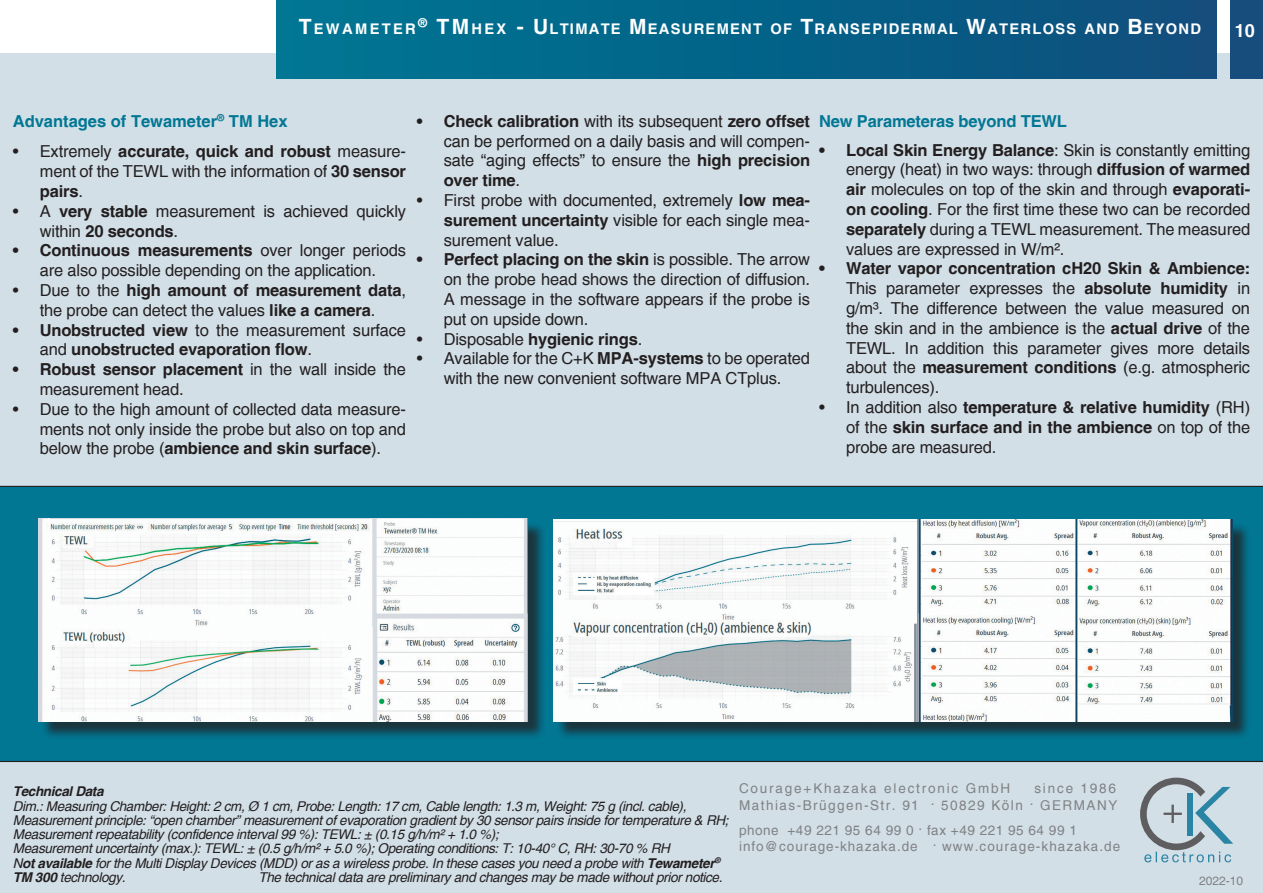
<style>
.page{position:relative;width:1263px;height:893px;background:#fff}
.page>*{position:absolute;margin:0;border:0;box-sizing:border-box;transform-origin:0 0}
.t1{font:700 18px "Helvetica";color:#fff}
.t2{font:16.5px/19.8px "Helvetica";letter-spacing:-.01em;color:#231f20;text-align:justify}
.t3{font:700 16.5px/19.8px "Helvetica";letter-spacing:-.01em;color:#231f20;text-align:justify}
.t4{font:700 16.5px "Helvetica";color:#017794}
.t5{font:700 14.7px "Helvetica";letter-spacing:.085em;color:#fff}
.t6{font:italic 13.5px/14.2px "Helvetica";letter-spacing:-.025em;color:#231f20}
.t7{font:13.5px/16.2px "Helvetica";letter-spacing:.07em;color:#808285}
.t8{font:13.5px/16.2px "Helvetica";letter-spacing:.11em;color:#808285;text-align:right}
.t9{font:13.5px "Helvetica";letter-spacing:.135em;color:#808285}
.t10{font:italic 700 13.5px "Helvetica";letter-spacing:-.025em;color:#231f20}
.t11{font:12px "Helvetica";color:#7d8184}
.s1{font-size:21px}
.s2{font-weight:700}
.s3{font-weight:400}
</style>
<div class="page">
<div style="left:0;top:53px;width:1263px;height:840px;background:#d2dfe7"></div>
<div style="left:276px;top:0;width:940px;height:79px;background:linear-gradient(to right,#007794,#0e4e7d)"></div>
<div style="left:1230px;top:0;width:33px;height:79px;background:#174d7d"></div>
<div style="left:0;top:486px;width:1263px;height:276px;background:#017794"></div>
<svg style="left:1140px;top:778px;width:93px;height:84px"></svg>
<div style="left:41px;top:521px;width:505px;height:219px;background:#231f20;opacity:.75"></div>
<img style="left:39px;top:519px;width:489px;height:202px">
<div style="left:556px;top:522px;width:695px;height:218px;background:#231f20;opacity:.75"></div>
<img style="left:554px;top:520px;width:678px;height:201px">
<p class="t5" style="left:299px;top:20px;width:904px"><span class="s1">T</span>EWAMETER<sup>®</sup> <span class="s1">TM</span> HEX <span class="s1">- U</span>LTIMATE <span class="s1">M</span> EASUREMENT OF <span class="s1">T</span>RANSEPIDERMAL <span class="s1">W</span>ATERLOSS AND <span class="s1">B</span>EYOND</p>
<p class="t1" style="left:1235px;top:19px;width:22px">10</p>
<p class="t4" style="left:13px;top:111px;width:276px">Advantages of Tewameter<sup>®</sup> TM Hex</p>
<p class="t2" style="left:40px;top:142px;width:368px;text-indent:-27px">• Extremely <span class="s2">accurate, quick and robust</span> measure&shy;ment of the TEWL with the information of <span class="s2">30 sensor pairs</span>.</p>
<p class="t2" style="left:40px;top:201px;width:368px;text-indent:-27px">• A <span class="s2">very stable</span> measurement is achieved quickly within <span class="s2">20 seconds</span>.</p>
<p class="t2" style="left:13px;top:241px;width:395px;text-align:center"><span class="s2">• Continuous measurements</span> over longer periods are also possible depending on the application.</p>
<p class="t3" style="left:13px;top:280px;width:395px;text-align:center"><span class="s3">• Due to the</span> high amount of measurement data<span class="s3">, the probe can detect the values</span> like a camera<span class="s3">.</span></p>
<p class="t3" style="left:40px;top:320px;width:368px;text-indent:-27px">• Unobstructed view <span class="s3">to the measurement surface and</span> unobstructed evaporation flow<span class="s3">.</span></p>
<p class="t2" style="left:40px;top:360px;width:368px;text-indent:-27px"><span class="s2">• Robust sensor placement</span> in the wall inside the measurement head.</p>
<p class="t2" style="left:40px;top:399px;width:368px;text-indent:-27px">• Due to the high amount of collected data measure&shy;ments not only inside the probe but also on top and below the probe (<span class="s2">ambience and skin surface</span>).</p>
<p class="t2" style="left:444px;top:111px;width:368px;text-indent:-27px"><span class="s2">• Check calibration</span> with its subsequent <span class="s2">zero offset </span>can be performed on a daily basis and will compen&shy;sate “aging effects” to ensure the <span class="s2">high precision over time</span>.</p>
<p class="t2" style="left:444px;top:190px;width:368px;text-indent:-27px">• First probe with documented, extremely <span class="s2">low mea&shy;surement uncertainty</span> visible for each single mea&shy;surement value.</p>
<p class="t2" style="left:444px;top:250px;width:368px;text-indent:-27px"><span class="s2">• Perfect placing on the skin</span> is possible. The arrow on the probe head shows the direction of diffusion.<br>A message in the software appears if the probe is put on upside down.</p>
<p class="t3" style="left:417px;top:329px;width:227px"><span class="s3">• Disposable</span> hygienic rings<span class="s3">.</span></p>
<p class="t2" style="left:417px;top:349px;width:395px;text-align:center">• Available for the C+K <span class="s2">MPA-systems</span> to be operated with the new convenient software MPA CTplus.</p>
<p class="t4" style="left:819px;top:111px;width:249px">New Parameteras beyond TEWL</p>
<p class="t2" style="left:846px;top:140px;width:406px;text-indent:-27px"><span class="s2">• Local Skin Energy Balance</span>: Skin is constantly emitting energy (heat) in two ways: through <span class="s2">diffusion of warmed air</span> molecules on top of the skin and through <span class="s2">evaporati&shy;on cooling</span>. For the first time these two can be recorded <span class="s2">separately</span> during a TEWL measurement. The measured values are expressed in W/m².</p>
<p class="t2" style="left:846px;top:259px;width:406px;text-indent:-27px"><span class="s2">• Water vapor concentration cH20 Skin &amp; Ambience:<br></span>This parameter expresses the <span class="s2">absolute humidity</span> in g/m³. The difference between the value measured on the skin and in the ambience is the <span class="s2">actual drive</span> of the TEWL. In addition this parameter gives more details about the <span class="s2">measurement conditions</span> (e.g. atmospheric turbulences).</p>
<p class="t3" style="left:846px;top:397px;width:406px;text-indent:-27px"><span class="s3">• In addition also</span> temperature &amp; relative humidity <span class="s3">(RH) of the</span> skin surface and in the ambience <span class="s3">on top of the probe are measured.</span></p>
<p class="t10" style="left:13px;top:784px;width:92px">Technical Data</p>
<p class="t6" style="left:13px;top:799px;width:717px">Dim.: Measuring Chamber: Height: 2 cm, Ø 1 cm, Probe: Length: 17 cm, Cable length: 1.3 m, Weight: 75 g (incl. cable), Measurement principle: “open chamber” measurement of evaporation gradient by 30 sensor pairs inside for temperature &amp; RH; Measurement repeatability (confidence interval 99 %): TEWL: ± (0.15 g/h/m² + 1.0 %);<br>Measurement uncertainty (max.): TEWL: ± (0.5 g/h/m² + 5.0 %); Operating conditions: T: 10-40° C, RH: 30-70 % RH<br>N<span class="s2">ot available</span> for the Multi Display Devices (MDD) or as a wireless probe. In these cases you need a probe with <span class="s2">Tewameter</span><sup>® </sup><span class="s2">TM 300</span> technology.</p>
<p class="t6" style="left:258px;top:870px;width:466px">The technical data are preliminary and changes may be made without prior notice.</p>
<p class="t9" style="left:739px;top:781px;width:273px">Courage+Khazaka electronic GmbH</p>
<p class="t8" style="left:739px;top:781px;width:380px">since 1986<br>Mathias-Brüggen-Str. 91 . 50829 Köln . GERMANY</p>
<p class="t7" style="left:739px;top:822px;width:383px">phone +49 221 95 64 99 0 . fax +49 221 95 64 99 1 info@courage-khazaka.de . www.courage-khazaka.de</p>
<p class="t11" style="left:1199px;top:873px;width:46px">2022-10</p>
</div>
